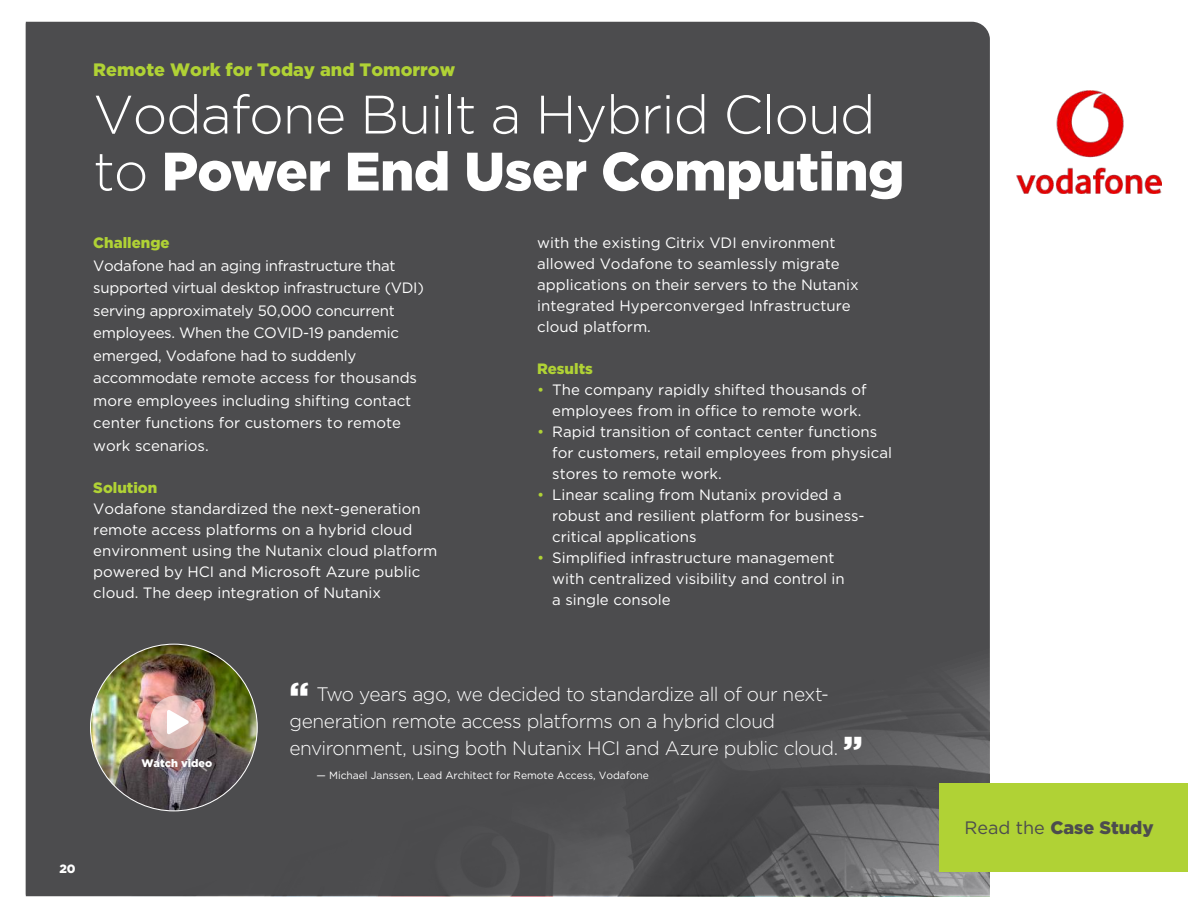
<style>
.page{position:relative;width:1188px;height:918px;background:#fff}
.page>*{position:absolute;margin:0;border:0;box-sizing:border-box;transform-origin:0 0}
.t1{font:300 54px/57px "Gotham";letter-spacing:-.02em;color:#fff}
.t2{font:300 19.5px/27px "Gotham";letter-spacing:-.025em;color:#fff}
.t3{font:900 18px "Gotham";color:#b0d235}
.t4{font:900 18px "Gotham";color:#4c4c4e}
.t5{font:15px/21px "Gotham";color:#fff}
.t6{font:15px/22.5px "Gotham";letter-spacing:-.02em;color:#fff}
.t7{font:900 15px "Gotham";color:#b0d235}
.t8{font:900 12px "Gotham";color:#fff}
.t9{font:900 10.95px "Gotham";color:#fff}
.t10{font:10.5px "Gotham";color:#fff}
.s1{font-weight:900}
.s2{color:#b0d235}
.s3{font-weight:900;font-size:36px}
.s4{font-weight:400}
</style>
<div class="page">
<div style="left:26px;top:23px;width:964px;height:873px;background:#4c4c4e"></div>
<img style="left:91px;top:644px;width:166px;height:167px;border-radius:83px">
<svg style="left:150px;top:695px;width:54px;height:54px"></svg>
<svg style="left:167px;top:709px;width:22px;height:26px"></svg>
<img style="left:1017px;top:90px;width:144px;height:103px">
<div style="left:939px;top:783px;width:249px;height:89px;background:#b0d235"></div>
<p class="t3" style="left:93px;top:57px;width:363px">Remote Work for Today and Tomorrow</p>
<h1 class="t1" style="left:93px;top:84px;width:813px">Vodafone Built a Hybrid Cloud to <span class="s1">Power End User Computing</span></h1>
<p class="t7" style="left:93px;top:233px;width:78px">Challenge</p>
<p class="t6" style="left:93px;top:254px;width:332px">Vodafone had an aging infrastructure that supported virtual desktop infrastructure (VDI) serving approximately 50,000 concurrent employees. When the COVID-19 pandemic emerged, Vodafone had to suddenly accommodate remote access for thousands more employees including shifting contact center functions for customers to remote work scenarios.</p>
<p class="t7" style="left:93px;top:477px;width:65px">Solution</p>
<p class="t5" style="left:93px;top:498px;width:346px">Vodafone standardized the next-generation remote access platforms on a hybrid cloud environment using the Nutanix cloud platform powered by HCI and Microsoft Azure public cloud. The deep integration of Nutanix</p>
<p class="t5" style="left:537px;top:232px;width:323px">with the existing Citrix VDI environment allowed Vodafone to seamlessly migrate applications on their servers to the Nutanix integrated Hyperconverged Infrastructure cloud platform.</p>
<p class="t7" style="left:537px;top:359px;width:57px">Results</p>
<p class="t5" style="left:552px;top:379px;width:316px;text-indent:-15px"><span class="s2">•</span> The company rapidly shifted thousands of employees from in office to remote work.</p>
<p class="t5" style="left:552px;top:421px;width:341px;text-indent:-15px"><span class="s2">•</span> Rapid transition of contact center functions for customers, retail employees from physical stores to remote work.</p>
<p class="t5" style="left:552px;top:484px;width:314px;text-indent:-15px"><span class="s2">•</span> Linear scaling from Nutanix provided a robust and resilient platform for business&shy;critical applications</p>
<p class="t5" style="left:552px;top:547px;width:294px;text-indent:-15px"><span class="s2">•</span> Simplified infrastructure management with centralized visibility and control in a single console</p>
<p class="t9" style="left:141px;top:755px;width:72px">Watch video</p>
<h2 class="t2" style="left:290px;top:680px;width:575px"><span class="s3">“</span> Two years ago, we decided to standardize all of our next&shy;generation remote access platforms on a hybrid cloud environment, using both Nutanix HCI and Azure public cloud. <span class="s3">”</span></h2>
<p class="t10" style="left:316px;top:769px;width:334px">— Michael Janssen, Lead Architect for Remote Access, Vodafone</p>
<p class="t8" style="left:59px;top:860px;width:18px">20</p>
<p class="t4" style="left:964px;top:816px;width:191px"><span class="s4">Read the</span> Case Study</p>
</div>
